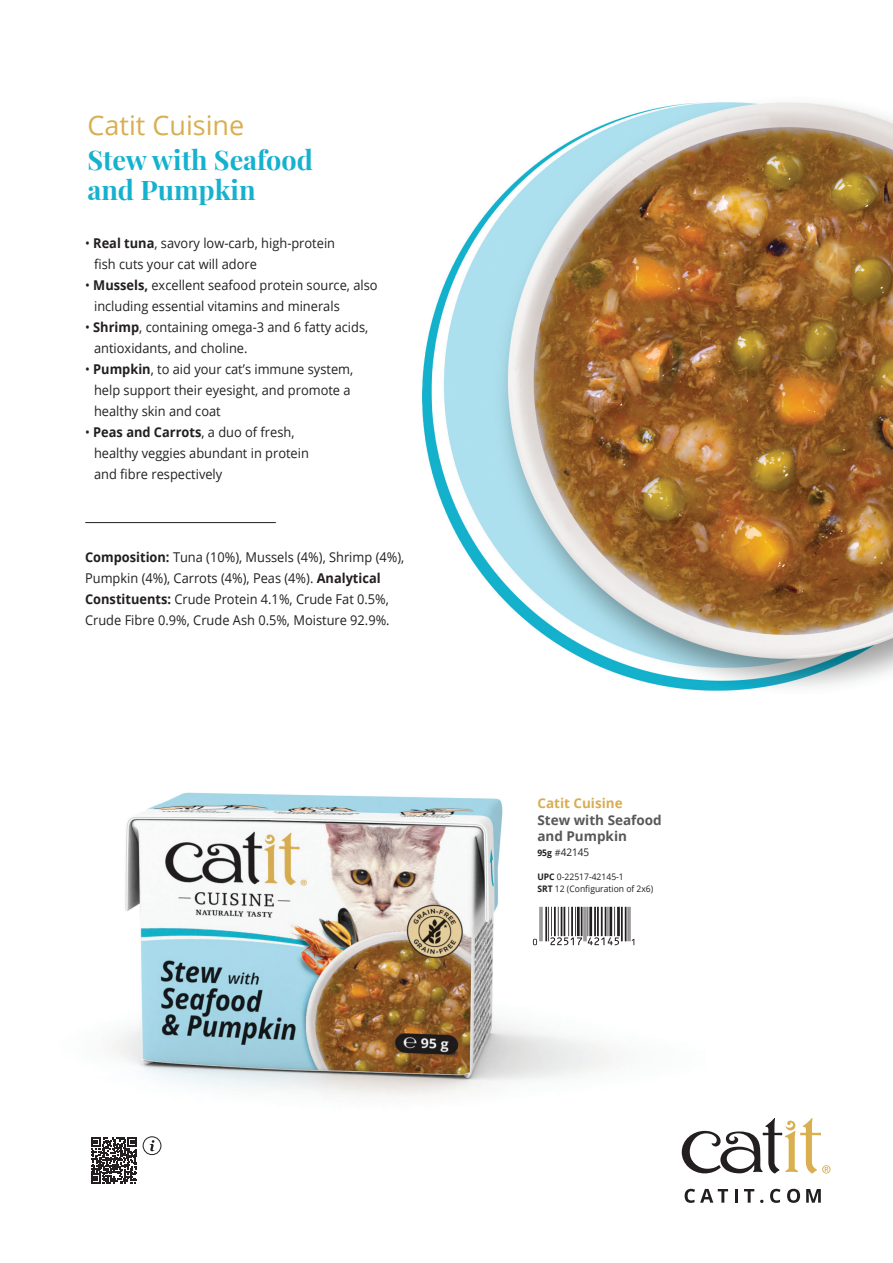
<style>
.page{position:relative;width:893px;height:1263px;background:#fff}
.page>*{position:absolute;margin:0;border:0;box-sizing:border-box;transform-origin:0 0}
.t1{font:700 27px/30px "Playfair Display";color:#16b1ce}
.t2{font:27px "Open Sans";color:#d8ae50}
.t3{font:13.5px/21px "Open Sans";color:#231f20;scale:.95 1}
.t4{font:700 13.5px/16.2px "Open Sans";color:#57585a}
.t5{font:10.5px "Open Sans";color:#231f20;scale:.95 1}
.t6{font:9px "Open Sans";color:#231f20;scale:.95 1}
.s1{font-weight:700}
.s2{color:#d8ae50}
.s3{font-weight:700;font-size:9px}
.s4{font-size:9px}
</style>
<div class="page">
<img style="left:91px;top:792px;width:614px;height:406px">
<img style="left:422px;top:102px;width:471px;height:589px">
<svg style="left:682px;top:1118px;width:148px;height:55px"></svg>
<svg style="left:685px;top:1189px;width:43px;height:14px"></svg>
<svg style="left:735px;top:1189px;width:2px;height:14px"></svg>
<svg style="left:744px;top:1189px;width:10px;height:14px"></svg>
<svg style="left:770px;top:1189px;width:10px;height:14px"></svg>
<svg style="left:787px;top:1189px;width:13px;height:14px"></svg>
<svg style="left:806px;top:1189px;width:15px;height:14px"></svg>
<hr style="left:630px;top:907px;width:1px;height:34px;background:#231f20">
<hr style="left:628px;top:907px;width:1px;height:34px;background:#231f20">
<hr style="left:625px;top:907px;width:1px;height:34px;background:#231f20">
<hr style="left:621px;top:907px;width:2px;height:34px;background:#231f20">
<hr style="left:617px;top:907px;width:3px;height:29px;background:#231f20">
<hr style="left:548px;top:907px;width:1px;height:34px;background:#231f20">
<hr style="left:545px;top:907px;width:2px;height:34px;background:#231f20">
<hr style="left:541px;top:907px;width:1px;height:34px;background:#231f20">
<hr style="left:540px;top:907px;width:1px;height:34px;background:#231f20">
<svg style="left:533px;top:939px;width:4px;height:6px"></svg>
<svg style="left:550px;top:907px;width:69px;height:38px"></svg>
<svg style="left:632px;top:939px;width:2px;height:6px"></svg>
<hr style="left:85px;top:522px;width:191px;height:1px;background:#231f20">
<svg style="left:91px;top:1137px;width:46px;height:46px"></svg>
<svg style="left:150px;top:1140px;width:4px;height:11px"></svg>
<div style="left:143px;top:1136px;width:18px;height:19px;border:1px solid #231f20;border-radius:50%"></div>
<p class="t2" style="left:87px;top:107px;width:158px">Catit Cuisine</p>
<p class="t1" style="left:87px;top:143px;width:227px">Stew with Seafood and Pumpkin</p>
<p class="t3" style="left:94px;top:232px;width:255px;text-indent:-9px">• <span class="s1">Real tuna</span>, savory low-carb, high-protein fish cuts your cat will adore</p>
<p class="t3" style="left:94px;top:274px;width:300px;text-indent:-9px">• <span class="s1">Mussels,</span> excellent seafood protein source, also including essential vitamins and minerals</p>
<p class="t3" style="left:94px;top:316px;width:290px;text-indent:-9px">• <span class="s1">Shrimp</span>, containing omega-3 and 6 fatty acids, antioxidants, and choline.</p>
<p class="t3" style="left:94px;top:358px;width:274px;text-indent:-9px">• <span class="s1">Pumpkin</span>, to aid your cat’s immune system, help support their eyesight, and promote a healthy skin and coat</p>
<p class="t3" style="left:94px;top:421px;width:228px;text-indent:-9px">• <span class="s1">Peas and Carrots</span>, a duo of fresh, healthy veggies abundant in protein and fibre respectively</p>
<p class="t3" style="left:85px;top:546px;width:337px"><span class="s1">Composition:</span> Tuna (10%), Mussels (4%), Shrimp (4%), Pumpkin (4%), Carrots (4%), Peas (4%). <span class="s1">Analytical Constituents:</span> Crude Protein 4.1%, Crude Fat 0.5%, Crude Fibre 0.9%, Crude Ash 0.5%, Moisture 92.9%.</p>
<p class="t4" style="left:537px;top:795px;width:126px"><span class="s2">Catit Cuisine<br></span>Stew with Seafood and Pumpkin</p>
<p class="t5" style="left:537px;top:845px;width:56px"><span class="s3">95g</span> <span class="s4">#</span>42145</p>
<p class="t6" style="left:537px;top:870px;width:92px"><span class="s1">UPC</span> 0-22517-42145-1</p>
<p class="t6" style="left:537px;top:882px;width:124px"><span class="s1">SRT</span> 12 (Configuration of 2x6)</p>
</div>
